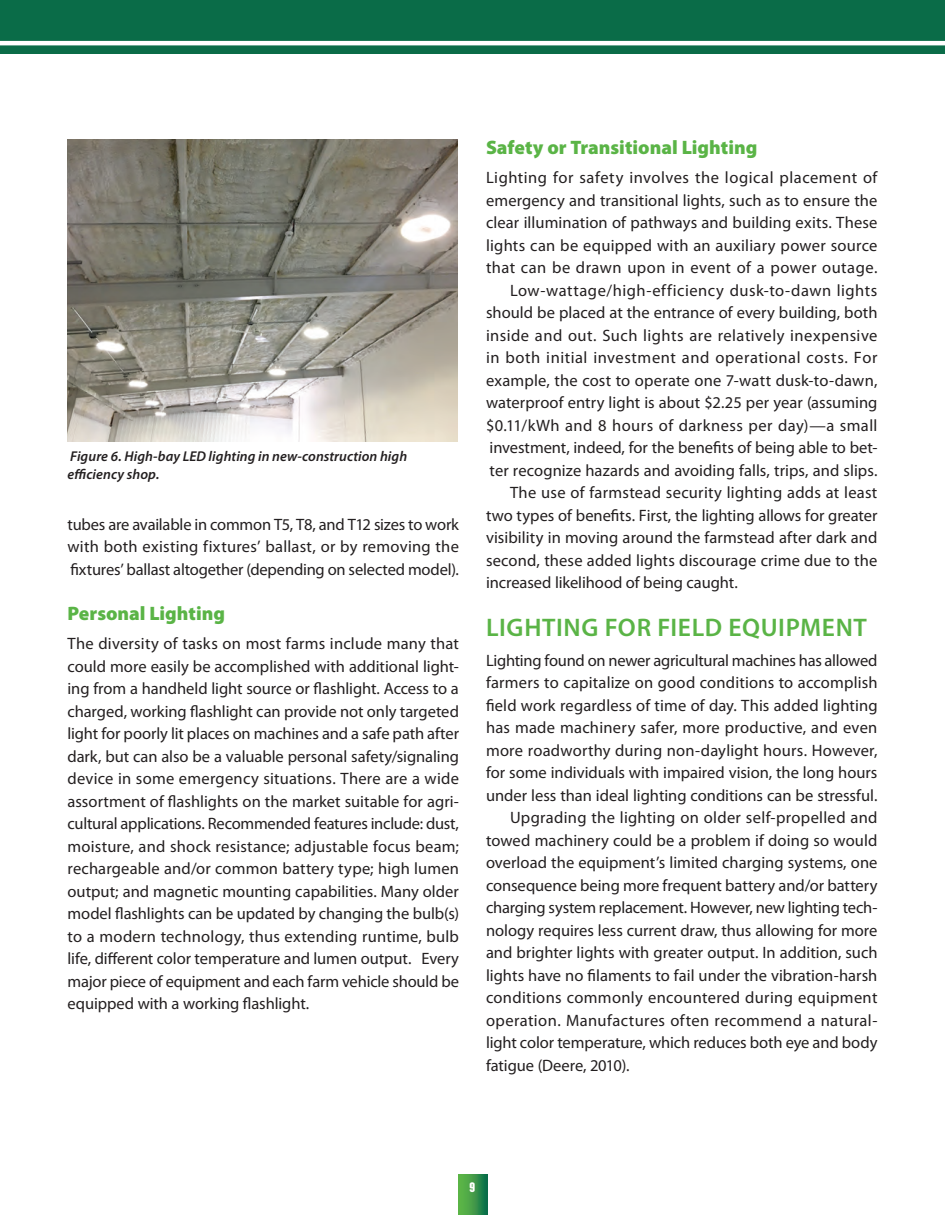
<style>
.page{position:relative;width:945px;height:1215px;background:#fff}
.page>*{position:absolute;margin:0;border:0;box-sizing:border-box;transform-origin:0 0}
.t1{font:600 25.5px "Myriad Pro";letter-spacing:.025em;color:#5ab446}
.t2{font:900 19.5px "Myriad Pro";color:#5ab446}
.t3{font:16.5px/22.5px "Myriad Pro";letter-spacing:.005em;color:#231f20;text-align:justify}
.t4{font:16.5px "Myriad Pro";letter-spacing:.03em;color:#231f20}
.t5{font:16.5px "Myriad Pro";letter-spacing:.025em;color:#231f20}
.t6{font:16.5px "Myriad Pro";letter-spacing:-.015em;color:#231f20}
.t7{font:italic 600 14.25px/18px "Myriad Pro";letter-spacing:.005em;color:#231f20}
.t8{font:12px "Champion HTF Lightweight";color:#fff;scale:1.1 1}
</style>
<div class="page">
<svg style="left:458px;top:1174px;width:29px;height:41px"></svg>
<div style="left:0;top:0;width:945px;height:53px;background:#0a6c48"></div>
<hr style="left:0;top:41px;width:945px;height:4px;background:#fff">
<img style="left:68px;top:139px;width:389px;height:302px">
<p class="t7" style="left:68px;top:447px;width:341px">Figure 6. High-bay LED lighting in new-construction high efficiency shop.</p>
<p class="t3" style="left:68px;top:513px;width:393px">tubes are available in common T5, T8, and T12 sizes to work with both existing fixtures’ ballast, or by removing the fixtures’ ballast altogether (depending on selected model).</p>
<p class="t2" style="left:68px;top:600px;width:159px">Personal Lighting</p>
<p class="t3" style="left:68px;top:632px;width:393px">The diversity of tasks on most farms include many that could more easily be accomplished with additional light&shy;ing from a handheld light source or flashlight. Access to a charged, working flashlight can provide not only targeted light for poorly lit places on machines and a safe path after dark, but can also be a valuable personal safety/signaling device in some emergency situations. There are a wide assortment of flashlights on the market suitable for agri&shy;cultural applications. Recommended features include: dust, moisture, and shock resistance; adjustable focus beam; rechargeable and/or common battery type; high lumen output; and magnetic mounting capabilities. Many older model flashlights can be updated by changing the bulb(s) to a modern technology, thus extending runtime, bulb life, different color temperature and lumen output. Every major piece of equipment and each farm vehicle should be equipped with a working flashlight.</p>
<p class="t2" style="left:486px;top:135px;width:273px">Safety or Transitional Lighting</p>
<p class="t4" style="left:486px;top:168px;width:393px">Lighting for safety involves the logical placement of</p>
<p class="t3" style="left:486px;top:189px;width:393px">emergency and transitional lights, such as to ensure the</p>
<p class="t3" style="left:486px;top:211px;width:393px">clear illumination of pathways and building exits. These</p>
<p class="t3" style="left:486px;top:234px;width:393px">lights can be equipped with an auxiliary power source</p>
<p class="t4" style="left:486px;top:258px;width:393px">that can be drawn upon in event of a power outage.</p>
<p class="t4" style="left:510px;top:280px;width:369px">Low-wattage/high-efficiency dusk-to-dawn lights</p>
<p class="t3" style="left:486px;top:301px;width:393px">should be placed at the entrance of every building, both</p>
<p class="t5" style="left:486px;top:325px;width:393px">inside and out. Such lights are relatively inexpensive</p>
<p class="t4" style="left:486px;top:348px;width:393px">in both initial investment and operational costs. For</p>
<p class="t3" style="left:486px;top:369px;width:393px">example, the cost to operate one 7-watt dusk-to-dawn,</p>
<p class="t3" style="left:486px;top:391px;width:393px">waterproof entry light is about $2.25 per year (assuming</p>
<p class="t5" style="left:486px;top:415px;width:393px">$0.11/kWh and 8 hours of darkness per day)—a small</p>
<p class="t3" style="left:490px;top:436px;width:389px">investment, indeed, for the benefits of being able to bet-</p>
<p class="t3" style="left:490px;top:459px;width:389px">ter recognize hazards and avoiding falls, trips, and slips.</p>
<p class="t3" style="left:510px;top:481px;width:369px">The use of farmstead security lighting adds at least</p>
<p class="t3" style="left:486px;top:504px;width:393px">two types of benefits. First, the lighting allows for greater</p>
<p class="t3" style="left:486px;top:526px;width:393px">visibility in moving around the farmstead after dark and</p>
<p class="t3" style="left:486px;top:549px;width:393px">second, these added lights discourage crime due to the</p>
<p class="t3" style="left:486px;top:571px;width:253px">increased likelihood of being caught.</p>
<h1 class="t1" style="left:486px;top:612px;width:382px">LIGHTING FOR FIELD EQUIPMENT</h1>
<p class="t6" style="left:486px;top:650px;width:393px">Lighting found on newer agricultural machines has allowed</p>
<p class="t3" style="left:486px;top:671px;width:393px">farmers to capitalize on good conditions to accomplish</p>
<p class="t3" style="left:486px;top:694px;width:393px">field work regardless of time of day. This added lighting</p>
<p class="t3" style="left:486px;top:716px;width:393px">has made machinery safer, more productive, and even</p>
<p class="t3" style="left:486px;top:739px;width:393px">more roadworthy during non-daylight hours. However,</p>
<p class="t3" style="left:486px;top:761px;width:393px">for some individuals with impaired vision, the long hours</p>
<p class="t3" style="left:486px;top:784px;width:393px">under less than ideal lighting conditions can be stressful.</p>
<p class="t3" style="left:510px;top:806px;width:369px">Upgrading the lighting on older self-propelled and</p>
<p class="t3" style="left:486px;top:829px;width:393px">towed machinery could be a problem if doing so would</p>
<p class="t3" style="left:486px;top:851px;width:393px">overload the equipment’s limited charging systems, one</p>
<p class="t3" style="left:486px;top:874px;width:393px">consequence being more frequent battery and/or battery</p>
<p class="t6" style="left:486px;top:897px;width:393px">charging system replacement. However, new lighting tech-</p>
<p class="t3" style="left:486px;top:919px;width:393px">nology requires less current draw, thus allowing for more</p>
<p class="t3" style="left:486px;top:941px;width:393px">and brighter lights with greater output. In addition, such</p>
<p class="t3" style="left:486px;top:964px;width:393px">lights have no filaments to fail under the vibration-harsh</p>
<p class="t3" style="left:486px;top:986px;width:393px">conditions commonly encountered during equipment</p>
<p class="t5" style="left:486px;top:1010px;width:393px">operation. Manufactures often recommend a natural-</p>
<p class="t3" style="left:486px;top:1031px;width:393px">light color temperature, which reduces both eye and body</p>
<p class="t3" style="left:486px;top:1054px;width:145px">fatigue (Deere, 2010).</p>
<p class="t8" style="left:470px;top:1179px;width:7px">9</p>
</div>
